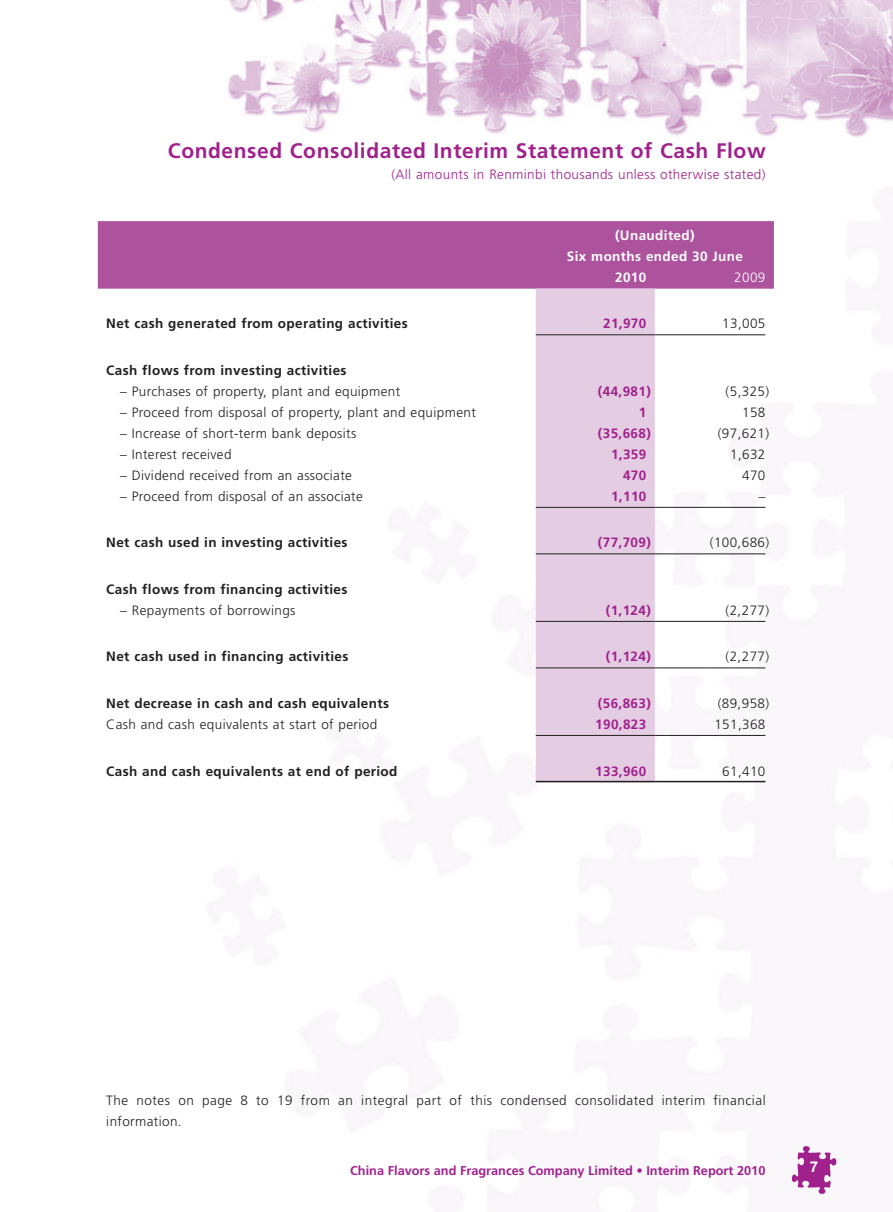
<style>
.page{position:relative;width:893px;height:1212px;background:#fff}
.page>*{position:absolute;margin:0;border:0;box-sizing:border-box;transform-origin:0 0}
.t1{font:700 21px "Frutiger LT Std";letter-spacing:.03em;color:#a0218c}
.t2{font:700 15px "Helvetica Neue LT Std";color:#fff}
.t3{font:300 13.5px/21px "Frutiger LT Std";letter-spacing:.03em;color:#231f20}
.t4{font:700 13.5px "Frutiger LT Std";letter-spacing:.03em;color:#231f20}
.t5{font:700 13.5px "Frutiger LT Std";letter-spacing:.03em;color:#a0218c}
.t6{font:300 13.5px "Frutiger LT Std";letter-spacing:.03em;color:#a0218c}
.t7{font:700 13.5px "Frutiger LT Std";letter-spacing:.03em;color:#fff}
.t8{font:300 13.5px "Frutiger LT Std";color:#fff}
.t9{font:700 12.75px "Frutiger LT Std";color:#a0218c}
.s1{font-weight:300}
</style>
<div class="page">
<img style="left:97px;top:0;width:796px;height:1212px">
<svg style="left:791px;top:1146px;width:46px;height:48px"></svg>
<div style="left:98px;top:221px;width:676px;height:68px;background:#ad539e"></div>
<div style="left:536px;top:289px;width:119px;height:492px;background:#e4cde3"></div>
<hr style="left:536px;top:334px;width:119px;height:1px;background:#231f20">
<hr style="left:655px;top:334px;width:110px;height:1px;background:#231f20">
<hr style="left:536px;top:507px;width:119px;height:1px;background:#231f20">
<hr style="left:655px;top:507px;width:110px;height:1px;background:#231f20">
<hr style="left:536px;top:553px;width:119px;height:1px;background:#231f20">
<hr style="left:655px;top:553px;width:110px;height:1px;background:#231f20">
<hr style="left:536px;top:621px;width:119px;height:1px;background:#231f20">
<hr style="left:655px;top:621px;width:110px;height:1px;background:#231f20">
<hr style="left:536px;top:667px;width:119px;height:1px;background:#231f20">
<hr style="left:655px;top:667px;width:110px;height:1px;background:#231f20">
<hr style="left:536px;top:735px;width:119px;height:1px;background:#231f20">
<hr style="left:655px;top:735px;width:110px;height:1px;background:#231f20">
<hr style="left:536px;top:781px;width:119px;height:1px;background:#231f20">
<hr style="left:655px;top:781px;width:110px;height:1px;background:#231f20">
<h1 class="t1" style="left:168px;top:138px;width:599px">Condensed Consolidated Interim Statement of Cash Flow</h1>
<p class="t6" style="left:391px;top:167px;width:376px">(All amounts in Renminbi thousands unless otherwise stated)</p>
<p class="t7" style="left:615px;top:227px;width:81px">(Unaudited)</p>
<p class="t7" style="left:567px;top:248px;width:177px">Six months ended 30 June</p>
<p class="t7" style="left:615px;top:269px;width:33px">2010</p>
<p class="t8" style="left:734px;top:270px;width:33px">2009</p>
<p class="t4" style="left:106px;top:316px;width:303px">Net cash generated from operating activities</p>
<p class="t5" style="left:603px;top:316px;width:45px">21,970</p>
<p class="t3" style="left:722px;top:313px;width:45px">13,005</p>
<p class="t4" style="left:106px;top:362px;width:242px">Cash flows from investing activities</p>
<p class="t3" style="left:120px;top:381px;width:282px">– Purchases of property, plant and equipment</p>
<p class="t5" style="left:598px;top:383px;width:54px">(44,981)</p>
<p class="t3" style="left:726px;top:381px;width:45px">(5,325)</p>
<p class="t3" style="left:120px;top:402px;width:357px">– Proceed from disposal of property, plant and equipment</p>
<p class="t5" style="left:639px;top:404px;width:9px">1</p>
<p class="t3" style="left:742px;top:402px;width:25px">158</p>
<p class="t3" style="left:120px;top:423px;width:238px">– Increase of short-term bank deposits</p>
<p class="t5" style="left:598px;top:425px;width:54px">(35,668)</p>
<p class="t3" style="left:718px;top:423px;width:53px">(97,621)</p>
<p class="t3" style="left:120px;top:444px;width:113px">– Interest received</p>
<p class="t5" style="left:611px;top:446px;width:37px">1,359</p>
<p class="t3" style="left:730px;top:444px;width:37px">1,632</p>
<p class="t3" style="left:120px;top:465px;width:233px">– Dividend received from an associate</p>
<p class="t5" style="left:623px;top:467px;width:25px">470</p>
<p class="t3" style="left:742px;top:465px;width:25px">470</p>
<p class="t3" style="left:120px;top:486px;width:244px">– Proceed from disposal of an associate</p>
<p class="t5" style="left:611px;top:488px;width:37px">1,110</p>
<p class="t3" style="left:759px;top:486px;width:8px">–</p>
<p class="t4" style="left:106px;top:535px;width:243px">Net cash used in investing activities</p>
<p class="t5" style="left:598px;top:535px;width:54px">(77,709)</p>
<p class="t3" style="left:710px;top:532px;width:61px">(100,686)</p>
<p class="t4" style="left:106px;top:581px;width:243px">Cash flows from financing activities</p>
<p class="t3" style="left:120px;top:600px;width:177px">– Repayments of borrowings</p>
<p class="t5" style="left:606px;top:602px;width:47px">(1,124)</p>
<p class="t3" style="left:726px;top:600px;width:45px">(2,277)</p>
<p class="t4" style="left:106px;top:649px;width:244px">Net cash used in financing activities</p>
<p class="t5" style="left:606px;top:649px;width:47px">(1,124)</p>
<p class="t3" style="left:726px;top:646px;width:45px">(2,277)</p>
<p class="t4" style="left:106px;top:695px;width:284px">Net decrease in cash and cash equivalents</p>
<p class="t5" style="left:598px;top:695px;width:54px">(56,863)</p>
<p class="t3" style="left:718px;top:693px;width:53px">(89,958)</p>
<p class="t3" style="left:106px;top:714px;width:272px">Cash and cash equivalents at start of period</p>
<p class="t5" style="left:595px;top:716px;width:53px">190,823</p>
<p class="t3" style="left:714px;top:714px;width:53px">151,368</p>
<p class="t4" style="left:106px;top:763px;width:293px">Cash and cash equivalents at end of period</p>
<p class="t5" style="left:595px;top:763px;width:53px">133,960</p>
<p class="t3" style="left:722px;top:760px;width:45px">61,410</p>
<p class="t3" style="left:106px;top:1090px;width:661px">The notes on page 8 to 19 from an integral part of this condensed consolidated interim financial information.</p>
<p class="t9" style="left:350px;top:1162px;width:417px">China Flavors and Fragrances Company Limited <span class="s1">•</span> Interim Report 2010</p>
<p class="t2" style="left:810px;top:1158px;width:10px">7</p>
</div>
